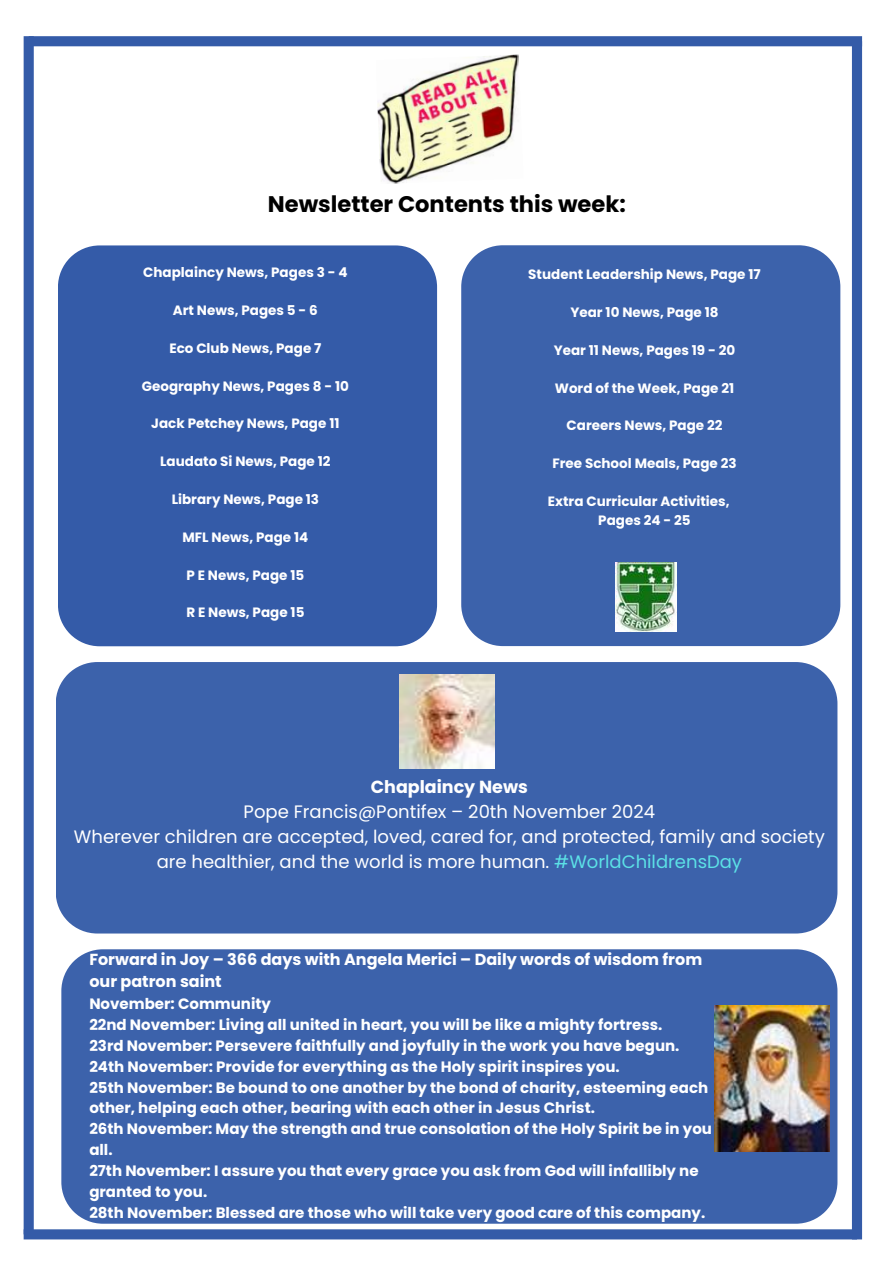
<style>
.page{position:relative;width:894px;height:1264px;background:#fff}
.page>*{position:absolute;margin:0;border:0;box-sizing:border-box;transform-origin:0 0}
.t1{font:700 22.5px "Poppins";color:#000}
.t2{font:18px/24.8px "Poppins";color:#fff;text-align:center}
.t3{font:700 17.55px "Poppins";color:#fff}
.t4{font:700 16.05px/22.4px "Poppins";color:#fff}
.t5{font:700 15px/21px "Poppins";color:#fff}
.t6{font:700 13.5px/18.9px "Poppins";color:#fff}
.s1{color:#5ce1e6}
</style>
<div class="page">
<div style="left:29px;top:36px;width:832px;height:10px;background:#345ba8"></div>
<div style="left:851px;top:41px;width:10px;height:1198px;background:#345ba8"></div>
<div style="left:24px;top:1229px;width:832px;height:10px;background:#345ba8"></div>
<div style="left:24px;top:36px;width:10px;height:1198px;background:#345ba8"></div>
<img style="left:377px;top:55px;width:142px;height:129px">
<div style="left:58px;top:245px;width:379px;height:401px;background:#345ba8"></div>
<div style="left:461px;top:245px;width:379px;height:401px;background:#3c62ab"></div>
<div style="left:56px;top:662px;width:781px;height:271px;background:#3c62ab"></div>
<img style="left:399px;top:674px;width:95px;height:94px">
<div style="left:61px;top:949px;width:776px;height:274px;background:#3c62ab"></div>
<img style="left:714px;top:1005px;width:115px;height:146px">
<img style="left:615px;top:562px;width:61px;height:69px">
<h1 class="t1" style="left:268px;top:188px;width:359px">Newsletter Contents this week:</h1>
<p class="t6" style="left:143px;top:263px;width:206px">Chaplaincy News, Pages 3 - 4</p>
<p class="t6" style="left:173px;top:301px;width:146px">Art News, Pages 5 - 6</p>
<p class="t6" style="left:169px;top:338px;width:153px">Eco Club News, Page 7</p>
<p class="t6" style="left:142px;top:376px;width:209px">Geography News, Pages 8 - 10</p>
<p class="t6" style="left:151px;top:414px;width:190px">Jack Petchey News, Page 11</p>
<p class="t6" style="left:160px;top:452px;width:172px">Laudato Si News, Page 12</p>
<p class="t6" style="left:172px;top:490px;width:149px">Library News, Page 13</p>
<p class="t6" style="left:182px;top:527px;width:127px">MFL News, Page 14</p>
<p class="t6" style="left:186px;top:565px;width:119px">P E News, Page 15</p>
<p class="t6" style="left:186px;top:603px;width:120px">R E News, Page 15</p>
<p class="t6" style="left:528px;top:265px;width:234px">Student Leadership News, Page 17</p>
<p class="t6" style="left:570px;top:303px;width:150px">Year 10 News, Page 18</p>
<p class="t6" style="left:553px;top:340px;width:183px">Year 11 News, Pages 19 - 20</p>
<p class="t6" style="left:554px;top:378px;width:181px">Word of the Week, Page 21</p>
<p class="t6" style="left:566px;top:416px;width:157px">Careers News, Page 22</p>
<p class="t6" style="left:552px;top:454px;width:186px">Free School Meals, Page 23</p>
<p class="t6" style="left:598px;top:492px;width:133px;text-indent:-50px">Extra Curricular Activities,<br>Pages 24 - 25</p>
<p class="t3" style="left:371px;top:775px;width:158px">Chaplaincy News</p>
<p class="t2" style="left:74px;top:799px;width:752px">Pope Francis@Pontifex – 20th November 2024<br>Wherever children are accepted, loved, cared for, and protected, family and society are healthier, and the world is more human. <span class="s1">#WorldChildrensDay</span></p>
<p class="t4" style="left:89px;top:948px;width:614px">Forward in Joy – 366 days with Angela Merici – Daily words of wisdom from our patron saint</p>
<p class="t5" style="left:89px;top:993px;width:624px">November: Community<br>22nd November: Living all united in heart, you will be like a mighty fortress.<br>23rd November: Persevere faithfully and joyfully in the work you have begun.<br>24th November: Provide for everything as the Holy spirit inspires you.<br>25th November: Be bound to one another by the bond of charity, esteeming each other, helping each other, bearing with each other in Jesus Christ.<br>26th November: May the strength and true consolation of the Holy Spirit be in you all.<br>27th November: I assure you that every grace you ask from God will infallibly ne granted to you.<br>28th November: Blessed are those who will take very good care of this company.</p>
</div>
